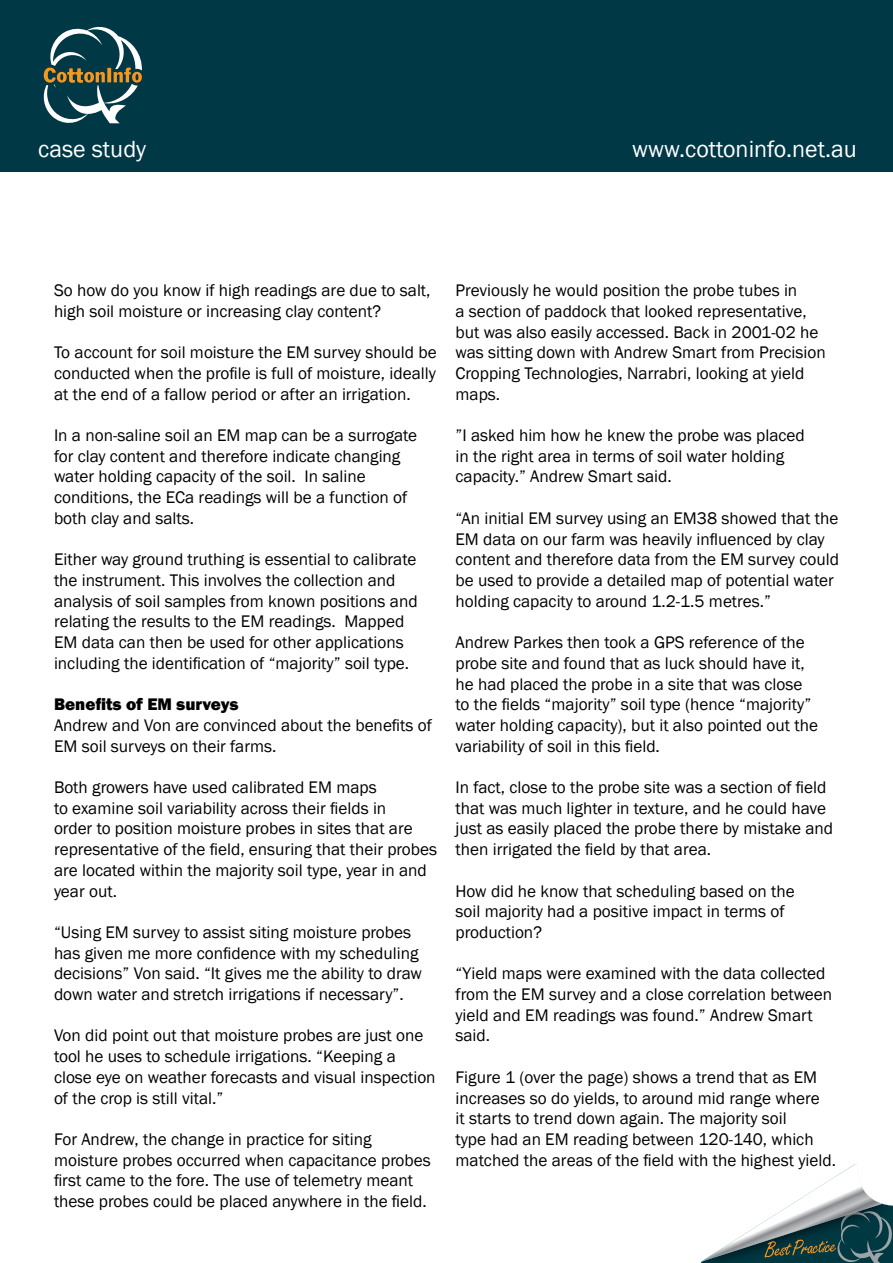
<style>
.page{position:relative;width:893px;height:1263px;background:#fff}
.page>*{position:absolute;margin:0;border:0;box-sizing:border-box;transform-origin:0 0}
.t1{font:24px "Franklin Gothic";color:#fff}
.t2{font:17.25px/20.7px "Franklin Gothic";color:#000}
.t3{font:800 17.25px "Franklin Gothic";color:#000}
</style>
<div class="page">
<svg style="left:701px;top:1163px;width:192px;height:100px"></svg>
<div style="left:0;top:0;width:893px;height:171px;background:#003846"></div>
<svg style="left:44px;top:26px;width:98px;height:98px"></svg>
<h1 class="t1" style="left:38px;top:134px;width:109px">case study</h1>
<h1 class="t1" style="left:632px;top:134px;width:226px">www.cottoninfo.net.au</h1>
<p class="t2" style="left:54px;top:280px;width:378px">So how do you know if high readings are due to salt, high soil moisture or increasing clay content?</p>
<p class="t2" style="left:54px;top:342px;width:384px;text-align:justify">To account for soil moisture the EM survey should be conducted when the profile is full of moisture, ideally at the end of a fallow period or after an irrigation.</p>
<p class="t2" style="left:54px;top:425px;width:365px">In a non-saline soil an EM map can be a surrogate for clay content and therefore indicate changing water holding capacity of the soil. In saline conditions, the ECa readings will be a function of both clay and salts.</p>
<p class="t2" style="left:54px;top:549px;width:365px">Either way ground truthing is essential to calibrate the instrument. This involves the collection and analysis of soil samples from known positions and relating the results to the EM readings. Mapped EM data can then be used for other applications including the identification of “majority” soil type.</p>
<p class="t3" style="left:54px;top:693px;width:186px">Benefits of EM surveys</p>
<p class="t2" style="left:54px;top:715px;width:380px">Andrew and Von are convinced about the benefits of<br>EM soil surveys on their farms.</p>
<p class="t2" style="left:54px;top:777px;width:385px">Both growers have used calibrated EM maps<br>to examine soil variability across their fields in<br>order to position moisture probes in sites that are representative of the field, ensuring that their probes are located within the majority soil type, year in and year out.</p>
<p class="t2" style="left:54px;top:922px;width:369px">“Using EM survey to assist siting moisture probes has given me more confidence with my scheduling decisions” Von said. “It gives me the ability to draw down water and stretch irrigations if necessary”.</p>
<p class="t2" style="left:54px;top:1026px;width:383px">Von did point out that moisture probes are just one tool he uses to schedule irrigations. “Keeping a close eye on weather forecasts and visual inspection of the crop is still vital.”</p>
<p class="t2" style="left:54px;top:1129px;width:378px">For Andrew, the change in practice for siting moisture probes occurred when capacitance probes first came to the fore. The use of telemetry meant these probes could be placed anywhere in the field.</p>
<p class="t2" style="left:455px;top:280px;width:372px">Previously he would position the probe tubes in<br>a section of paddock that looked representative, but was also easily accessed. Back in 2001-02 he was sitting down with Andrew Smart from Precision Cropping Technologies, Narrabri, looking at yield maps.</p>
<p class="t2" style="left:455px;top:425px;width:351px">”I asked him how he knew the probe was placed in the right area in terms of soil water holding capacity.” Andrew Smart said.</p>
<p class="t2" style="left:455px;top:508px;width:385px">“An initial EM survey using an EM38 showed that the EM data on our farm was heavily influenced by clay content and therefore data from the EM survey could be used to provide a detailed map of potential water holding capacity to around 1.2-1.5 metres.”</p>
<p class="t2" style="left:455px;top:632px;width:364px">Andrew Parkes then took a GPS reference of the probe site and found that as luck should have it, he had placed the probe in a site that was close to the fields “majority” soil type (hence “majority” water holding capacity), but it also pointed out the variability of soil in this field.</p>
<p class="t2" style="left:455px;top:777px;width:379px">In fact, close to the probe site was a section of field that was much lighter in texture, and he could have just as easily placed the probe there by mistake and then irrigated the field by that area.</p>
<p class="t2" style="left:455px;top:881px;width:341px">How did he know that scheduling based on the soil majority had a positive impact in terms of production?</p>
<p class="t2" style="left:455px;top:963px;width:378px">“Yield maps were examined with the data collected from the EM survey and a close correlation between yield and EM readings was found.” Andrew Smart said.</p>
<p class="t2" style="left:455px;top:1067px;width:382px">Figure 1 (over the page) shows a trend that as EM increases so do yields, to around mid range where<br>it starts to trend down again. The majority soil<br>type had an EM reading between 120-140, which matched the areas of the field with the highest yield.</p>
</div>
